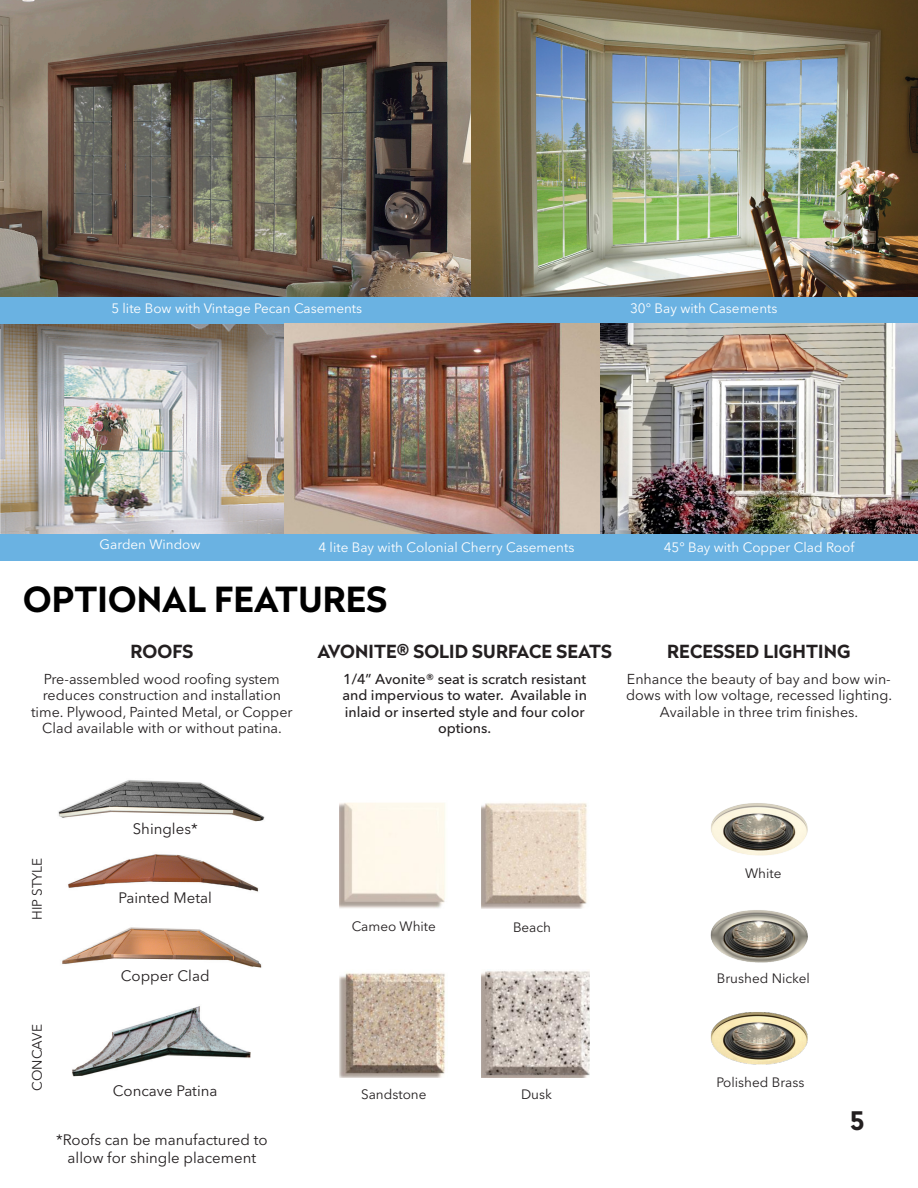
<style>
.page{position:relative;width:918px;height:1188px;background:#fff}
.page>*{position:absolute;margin:0;border:0;box-sizing:border-box;transform-origin:0 0}
.t1{font:700 34.5px "Radikal";letter-spacing:.005em;color:#000}
.t2{font:700 25.5px "Radikal";color:#231f20}
.t3{font:700 18px "Radikal";letter-spacing:.005em;color:#231f20}
.t4{font:15px/18px "Avenir Next W1 G";color:#231f20;text-align:center}
.t5{font:14.25px/16.5px "Avenir Next W1 G";color:#231f20;text-align:center}
.t6{font:500 14.25px/16.5px "Avenir Next W1 G";color:#231f20;text-align:center}
.t7{font:13.5px "Avenir Next W1 G";color:#fff}
.t8{font:13.5px "Avenir Next W1 G";color:#231f20}
</style>
<div class="page">
<img style="left:0;top:0;width:472px;height:297px">
<img style="left:0;top:324px;width:284px;height:210px">
<img style="left:472px;top:0;width:446px;height:297px">
<div style="left:0;top:297px;width:918px;height:27px;background:#6ab2e2"></div>
<img style="left:284px;top:324px;width:316px;height:210px">
<img style="left:340px;top:803px;width:105px;height:106px">
<img style="left:481px;top:803px;width:106px;height:106px">
<img style="left:340px;top:973px;width:106px;height:104px">
<img style="left:481px;top:971px;width:108px;height:106px">
<img style="left:711px;top:803px;width:97px;height:53px">
<img style="left:710px;top:910px;width:98px;height:53px">
<img style="left:710px;top:1012px;width:98px;height:53px">
<img style="left:62px;top:927px;width:200px;height:41px">
<img style="left:72px;top:1006px;width:179px;height:71px">
<img style="left:68px;top:854px;width:191px;height:38px">
<img style="left:58px;top:780px;width:207px;height:42px">
<img style="left:600px;top:324px;width:318px;height:210px">
<div style="left:0;top:534px;width:918px;height:27px;background:#6ab2e2"></div>
<p class="t7" style="left:111px;top:300px;width:252px">5 lite Bow with Vintage Pecan Casements</p>
<p class="t7" style="left:630px;top:300px;width:149px">30° Bay with Casements</p>
<p class="t7" style="left:100px;top:536px;width:102px">Garden Window</p>
<p class="t7" style="left:318px;top:539px;width:257px">4 lite Bay with Colonial Cherry Casements</p>
<p class="t7" style="left:664px;top:539px;width:192px">45° Bay with Copper Clad Roof</p>
<p class="t1" style="left:23px;top:575px;width:366px">OPTIONAL FEATURES</p>
<p class="t3" style="left:317px;top:638px;width:296px">AVONITE® SOLID SURFACE SEATS</p>
<p class="t6" style="left:342px;top:669px;width:246px">1/4” Avonite® seat is scratch resistant and impervious to water. Available in inlaid or inserted style and four color options.</p>
<p class="t3" style="left:130px;top:638px;width:65px">ROOFS</p>
<p class="t5" style="left:31px;top:671px;width:263px">Pre-assembled wood roofing system reduces construction and installation time. Plywood, Painted Metal, or Copper Clad available with or without patina.</p>
<p class="t3" style="left:667px;top:638px;width:185px">RECESSED LIGHTING</p>
<p class="t5" style="left:626px;top:671px;width:268px">Enhance the beauty of bay and bow win&shy;dows with low voltage, recessed lighting.<br>Available in three trim finishes.</p>
<p class="t8" style="left:29px;top:920px;width:64px;rotate:-90deg">HIP STYLE</p>
<p class="t4" style="left:133px;top:820px;width:66px">Shingles*</p>
<p class="t4" style="left:119px;top:888px;width:95px">Painted Metal</p>
<p class="t4" style="left:121px;top:966px;width:90px">Copper Clad</p>
<p class="t8" style="left:29px;top:1091px;width:68px;rotate:-90deg">CONCAVE</p>
<p class="t4" style="left:113px;top:1081px;width:106px">Concave Patina</p>
<p class="t4" style="left:56px;top:1131px;width:213px">*Roofs can be manufactured to allow for shingle placement</p>
<p class="t8" style="left:352px;top:919px;width:86px">Cameo White</p>
<p class="t8" style="left:513px;top:919px;width:40px">Beach</p>
<p class="t8" style="left:361px;top:1086px;width:67px">Sandstone</p>
<p class="t8" style="left:521px;top:1086px;width:32px">Dusk</p>
<p class="t8" style="left:745px;top:865px;width:38px">White</p>
<p class="t8" style="left:717px;top:970px;width:95px">Brushed Nickel</p>
<p class="t8" style="left:716px;top:1074px;width:89px">Polished Brass</p>
<p class="t2" style="left:850px;top:1102px;width:15px">5</p>
</div>
